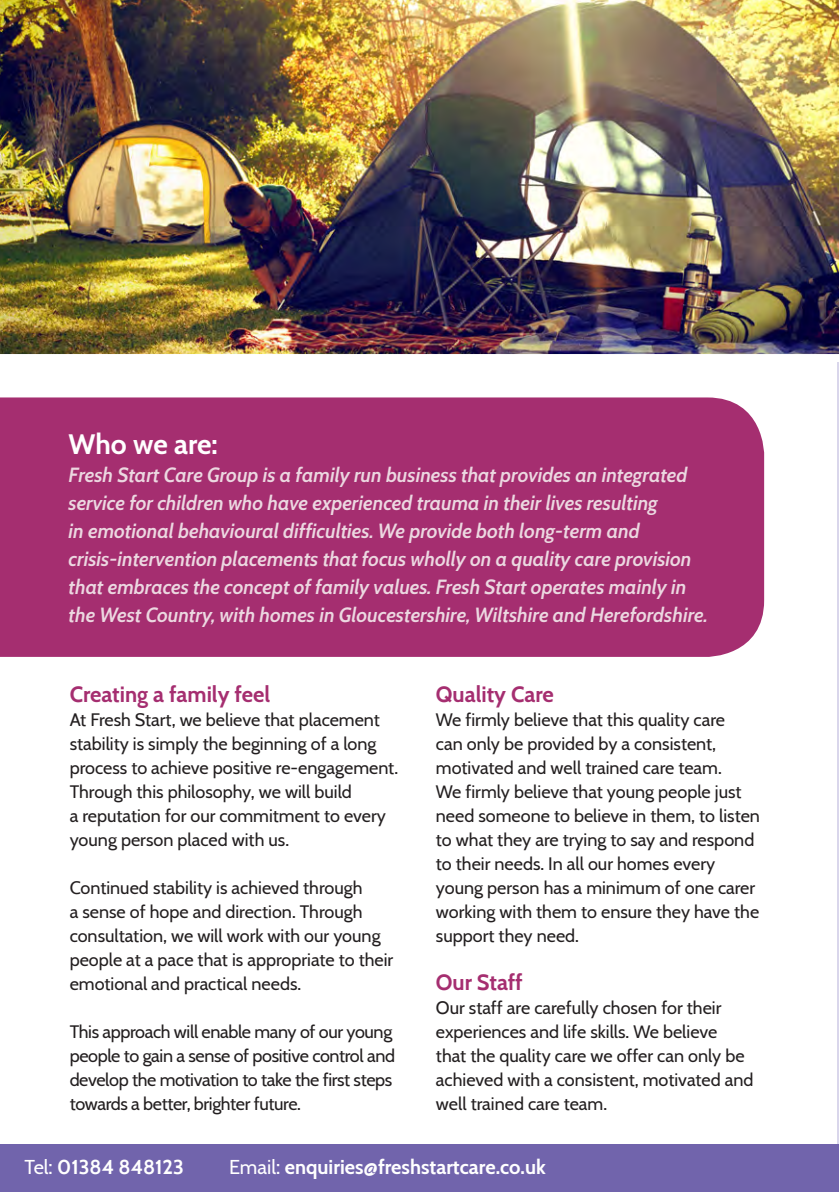
<style>
.page{position:relative;width:839px;height:1192px;background:#fff}
.page>*{position:absolute;margin:0;border:0;box-sizing:border-box;transform-origin:0 0}
.t1{font:700 28px "Cabin";color:#fff}
.t2{font:700 22px "Cabin";color:#a52e70}
.t3{font:italic 600 20px/28px "Cabin";color:#ecd8e1}
.t4{font:700 20px "Cabin";color:#fff}
.t5{font:18px/24px "Cabin";color:#231f20}
.t6{font:18px/24px "Cabin";letter-spacing:-.02em;color:#231f20}
.s1{font-weight:400}
</style>
<div class="page">
<hr style="left:837px;top:0;width:1px;height:1144px;background:#d9d6eb">
<img style="left:0;top:0;width:838px;height:362px">
<div style="left:0;top:397px;width:764px;height:260px;background:#a52e70"></div>
<div style="left:0;top:1144px;width:838px;height:48px;background:#7164ac"></div>
<p class="t1" style="left:69px;top:422px;width:151px">Who we are:</p>
<p class="t3" style="left:69px;top:459px;width:640px">Fresh Start Care Group is a family run business that provides an integrated service for children who have experienced trauma in their lives resulting<br>in emotional behavioural difficulties. We provide both long-term and crisis-intervention placements that focus wholly on a quality care provision that embraces the concept of family values. Fresh Start operates mainly in the West Country, with homes in Gloucestershire, Wiltshire and Herefordshire.</p>
<p class="t2" style="left:70px;top:677px;width:202px">Creating a family feel</p>
<p class="t5" style="left:70px;top:707px;width:330px">At Fresh Start, we believe that placement stability is simply the beginning of a long process to achieve positive re-engagement.<br>Through this philosophy, we will build<br>a reputation for our commitment to every young person placed with us.</p>
<p class="t5" style="left:70px;top:875px;width:325px">Continued stability is achieved through<br>a sense of hope and direction. Through consultation, we will work with our young people at a pace that is appropriate to their emotional and practical needs.</p>
<p class="t6" style="left:70px;top:1019px;width:327px">This approach will enable many of our young people to gain a sense of positive control and develop the motivation to take the first steps towards a better, brighter future.</p>
<p class="t2" style="left:436px;top:677px;width:119px">Quality Care</p>
<p class="t5" style="left:436px;top:707px;width:325px">We firmly believe that this quality care<br>can only be provided by a consistent, motivated and well trained care team.<br>We firmly believe that young people just need someone to believe in them, to listen to what they are trying to say and respond to their needs. In all our homes every young person has a minimum of one carer working with them to ensure they have the support they need.</p>
<p class="t2" style="left:436px;top:965px;width:88px">Our Staff</p>
<p class="t5" style="left:436px;top:995px;width:319px">Our staff are carefully chosen for their experiences and life skills. We believe<br>that the quality care we offer can only be achieved with a consistent, motivated and well trained care team.</p>
<p class="t4" style="left:25px;top:1151px;width:161px"><span class="s1">Tel:</span> 01384 848123</p>
<p class="t4" style="left:229px;top:1151px;width:318px"><span class="s1">Email:</span> enquiries@freshstartcare.co.uk</p>
</div>
